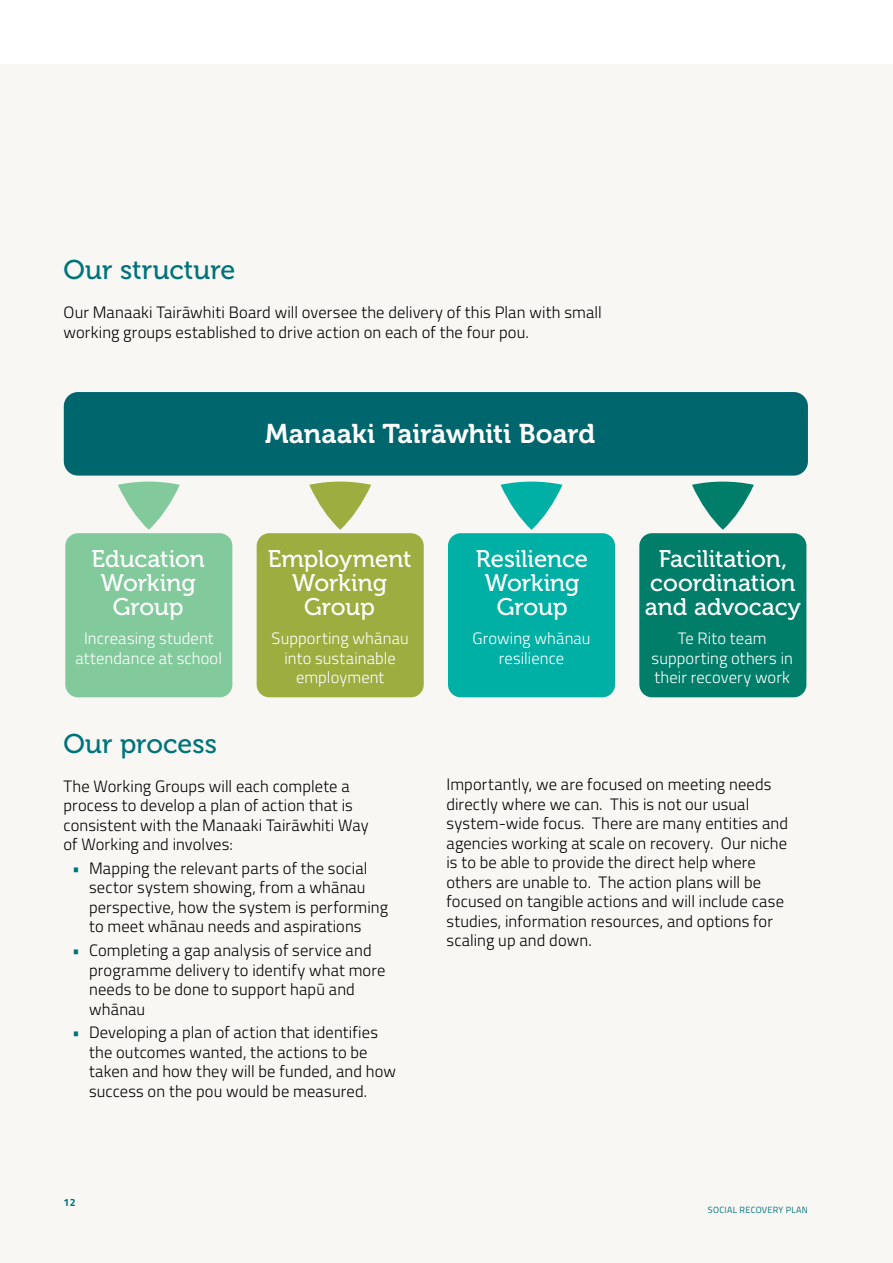
<style>
.page{position:relative;width:893px;height:1263px;background:#fff}
.page>*{position:absolute;margin:0;border:0;box-sizing:border-box;transform-origin:0 0}
.t1{font:27px "Museo 500";color:#00737a}
.t2{font:27px "Museo 700";letter-spacing:-.005em;color:#fff}
.t3{font:24px/24px "Museo 500";letter-spacing:-.005em;color:#fff;text-align:center}
.t4{font:300 16.5px/19.5px "Titillium";letter-spacing:.005em;color:#000}
.t5{font:300 16.5px/19.5px "Titillium";letter-spacing:.005em;color:#fff;text-align:center}
.t6{font:700 10.5px "Titillium";color:#00737a}
.t7{font:9px "Titillium";letter-spacing:.035em;color:#00737a}
.s1{color:#00737a}
</style>
<div class="page">
<div style="left:0;top:64px;width:893px;height:1199px;background:#f8f7f4"></div>
<div style="left:65px;top:533px;width:167px;height:164px;background:#82ca9c;border-radius:13px"></div>
<div style="left:257px;top:533px;width:167px;height:164px;background:#9dad3f;border-radius:13px"></div>
<div style="left:448px;top:533px;width:167px;height:164px;background:#00b0a5;border-radius:13px"></div>
<div style="left:639px;top:533px;width:167px;height:164px;background:#007e6a;border-radius:13px"></div>
<svg style="left:692px;top:482px;width:62px;height:48px"></svg>
<svg style="left:501px;top:482px;width:61px;height:48px"></svg>
<svg style="left:309px;top:482px;width:62px;height:48px"></svg>
<svg style="left:118px;top:482px;width:62px;height:48px"></svg>
<div style="left:65px;top:393px;width:741px;height:81px;background:#00666e;border-radius:13px"></div>
<div style="left:64px;top:392px;width:744px;height:84px;border:3px solid #00666e;border-radius:13px"></div>
<h1 class="t1" style="left:64px;top:255px;width:173px">Our structure</h1>
<p class="t4" style="left:64px;top:302px;width:540px">Our Manaaki Tairāwhiti Board will oversee the delivery of this Plan with small working groups established to drive action on each of the four pou.</p>
<h1 class="t2" style="left:265px;top:419px;width:332px">Manaaki Tairāwhiti Board</h1>
<h2 class="t3" style="left:92px;top:547px;width:115px">Education<br>Working<br>Group</h2>
<h2 class="t3" style="left:268px;top:547px;width:145px">Employment<br>Working<br>Group</h2>
<h2 class="t3" style="left:476px;top:547px;width:114px">Resilience<br>Working<br>Group</h2>
<h2 class="t3" style="left:645px;top:547px;width:158px">Facilitation, coordination and advocacy</h2>
<p class="t5" style="left:76px;top:628px;width:148px">Increasing student attendance at school</p>
<p class="t5" style="left:272px;top:628px;width:139px">Supporting whānau into sustainable employment</p>
<p class="t5" style="left:472px;top:628px;width:120px">Growing whānau resilience</p>
<p class="t5" style="left:652px;top:628px;width:143px">Te Rito team supporting others in their recovery work</p>
<h1 class="t1" style="left:64px;top:728px;width:155px">Our process</h1>
<p class="t4" style="left:64px;top:775px;width:307px">The Working Groups will each complete a process to develop a plan of action that is consistent with the Manaaki Tairāwhiti Way of Working and involves:</p>
<p class="t4" style="left:89px;top:857px;width:301px;text-indent:-17px"><span class="s1">•</span> Mapping the relevant parts of the social sector system showing, from a whānau perspective, how the system is performing to meet whānau needs and aspirations</p>
<p class="t4" style="left:89px;top:940px;width:298px;text-indent:-17px"><span class="s1">•</span> Completing a gap analysis of service and programme delivery to identify what more needs to be done to support hapū and whānau</p>
<p class="t4" style="left:89px;top:1022px;width:308px;text-indent:-17px"><span class="s1">•</span> Developing a plan of action that identifies the outcomes wanted, the actions to be taken and how they will be funded, and how success on the pou would be measured.</p>
<p class="t6" style="left:64px;top:1194px;width:14px">12</p>
<p class="t4" style="left:446px;top:774px;width:343px">Importantly, we are focused on meeting needs directly where we can. This is not our usual system-wide focus. There are many entities and agencies working at scale on recovery. Our niche is to be able to provide the direct help where others are unable to. The action plans will be focused on tangible actions and will include case studies, information resources, and options for scaling up and down.</p>
<p class="t7" style="left:708px;top:1204px;width:101px">SOCIAL RECOVERY PLAN</p>
</div>
